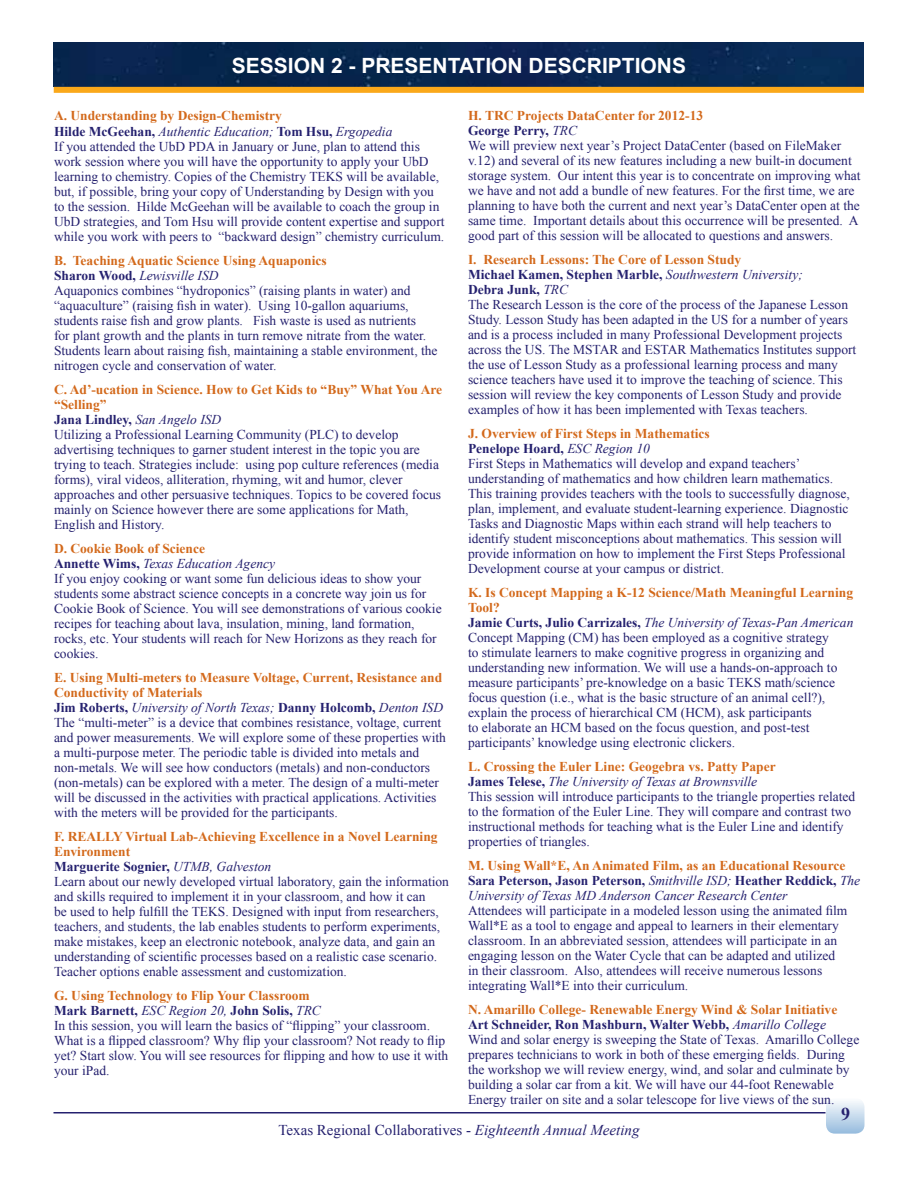
<style>
.page{position:relative;width:918px;height:1188px;background:#fff}
.page>*{position:absolute;margin:0;border:0;box-sizing:border-box;transform-origin:0 0}
.t1{font:700 21px "Arial";color:#fff}
.t2{font:700 18px "Times New Roman";color:#25216f}
.t3{font:15px "Times New Roman";color:#25216f}
.t4{font:13.5px/15px "Times New Roman";color:#25216f}
.t5{font:italic 13.5px/15px "Times New Roman";color:#25216f}
.s1{font-weight:700;color:#d3691b}
.s2{font-weight:700}
.s3{font-style:italic}
.s4{font-weight:700;font-style:normal;color:#d3691b}
.s5{font-weight:700;font-style:normal}
</style>
<div class="page">
<div style="left:826px;top:1098px;width:39px;height:36px;background:linear-gradient(to bottom,#fbfcfd,#9abedf);border-radius:9px"></div>
<hr style="left:53px;top:1112px;width:773px;height:1px;background:#25216f">
<div style="left:54px;top:42px;width:810px;height:45px;background:#082651"></div>
<div style="left:54px;top:87px;width:810px;height:6px;background:#faa81a"></div>
<h1 class="t1" style="left:232px;top:52px;width:456px">SESSION 2 - PRESENTATION DESCRIPTIONS</h1>
<p class="t4" style="left:54px;top:108px;width:392px"><span class="s1">A. Understanding by Design-Chemistry<br></span><span class="s2">Hilde McGeehan,</span> <span class="s3">Authentic Education;</span> <span class="s2">Tom Hsu,</span> <span class="s3">Ergopedia<br></span>If you attended the UbD PDA in January or June, plan to attend this work session where you will have the opportunity to apply your UbD learning to chemistry. Copies of the Chemistry TEKS will be available, but, if possible, bring your copy of Understanding by Design with you to the session. Hilde McGeehan will be available to coach the group in UbD strategies, and Tom Hsu will provide content expertise and support while you work with peers to “backward design” chemistry curriculum.</p>
<p class="t4" style="left:54px;top:253px;width:385px"><span class="s1">B. Teaching Aquatic Science Using Aquaponics<br></span><span class="s2">Sharon Wood,</span> <span class="s3">Lewisville ISD<br></span>Aquaponics combines “hydroponics” (raising plants in water) and “aquaculture” (raising fish in water). Using 10-gallon aquariums, students raise fish and grow plants. Fish waste is used as nutrients<br>for plant growth and the plants in turn remove nitrate from the water.<br>Students learn about raising fish, maintaining a stable environment, the nitrogen cycle and conservation of water.</p>
<p class="t4" style="left:54px;top:382px;width:390px"><span class="s1">C. Ad’-ucation in Science. How to Get Kids to “Buy” What You Are “Selling”<br></span><span class="s2">Jana Lindley,</span> <span class="s3">San Angelo ISD<br></span>Utilizing a Professional Learning Community (PLC) to develop advertising techniques to garner student interest in the topic you are trying to teach. Strategies include: using pop culture references (media forms), viral videos, alliteration, rhyming, wit and humor, clever approaches and other persuasive techniques. Topics to be covered focus mainly on Science however there are some applications for Math, English and History.</p>
<p class="t4" style="left:54px;top:541px;width:389px"><span class="s1">D. Cookie Book of Science<br></span><span class="s2">Annette Wims,</span> <span class="s3">Texas Education Agency<br></span>If you enjoy cooking or want some fun delicious ideas to show your students some abstract science concepts in a concrete way join us for Cookie Book of Science. You will see demonstrations of various cookie recipes for teaching about lava, insulation, mining, land formation, rocks, etc. Your students will reach for New Horizons as they reach for cookies.</p>
<p class="t4" style="left:54px;top:670px;width:393px"><span class="s1">E. Using Multi-meters to Measure Voltage, Current, Resistance and Conductivity of Materials<br></span><span class="s2">Jim Roberts,</span> <span class="s3">University of North Texas;</span> <span class="s2">Danny Holcomb,</span> <span class="s3">Denton ISD </span>The “multi-meter” is a device that combines resistance, voltage, current and power measurements. We will explore some of these properties with a multi-purpose meter. The periodic table is divided into metals and non-metals. We will see how conductors (metals) and non-conductors (non-metals) can be explored with a meter. The design of a multi-meter will be discussed in the activities with practical applications. Activities with the meters will be provided for the participants.</p>
<p class="t4" style="left:54px;top:829px;width:397px"><span class="s1">F. REALLY Virtual Lab-Achieving Excellence in a Novel Learning Environment<br></span><span class="s2">Marguerite Sognier,</span> <span class="s3">UTMB, Galveston<br></span>Learn about our newly developed virtual laboratory, gain the information and skills required to implement it in your classroom, and how it can<br>be used to help fulfill the TEKS. Designed with input from researchers, teachers, and students, the lab enables students to perform experiments, make mistakes, keep an electronic notebook, analyze data, and gain an understanding of scientific processes based on a realistic case scenario.<br>Teacher options enable assessment and customization.</p>
<p class="t4" style="left:54px;top:988px;width:396px"><span class="s1">G. Using Technology to Flip Your Classroom<br></span><span class="s2">Mark Barnett,</span> <span class="s3">ESC Region 20,</span> <span class="s2">John Solis,</span> <span class="s3">TRC<br></span>In this session, you will learn the basics of “flipping” your classroom.<br>What is a flipped classroom? Why flip your classroom? Not ready to flip yet? Start slow. You will see resources for flipping and how to use it with your iPad.</p>
<p class="t4" style="left:468px;top:108px;width:394px"><span class="s1">H. TRC Projects DataCenter for 2012-13<br></span><span class="s2">George Perry,</span> <span class="s3">TRC<br></span>We will preview next year’s Project DataCenter (based on FileMaker v.12) and several of its new features including a new built-in document storage system. Our intent this year is to concentrate on improving what we have and not add a bundle of new features. For the first time, we are planning to have both the current and next year’s DataCenter open at the same time. Important details about this occurrence will be presented. A good part of this session will be allocated to questions and answers.</p>
<p class="t4" style="left:468px;top:252px;width:390px"><span class="s1">I. Research Lessons: The Core of Lesson Study<br></span><span class="s2">Michael Kamen, Stephen Marble,</span> <span class="s3">Southwestern University;<br></span><span class="s2">Debra Junk,</span> <span class="s3">TRC<br></span>The Research Lesson is the core of the process of the Japanese Lesson Study. Lesson Study has been adapted in the US for a number of years and is a process included in many Professional Development projects across the US. The MSTAR and ESTAR Mathematics Institutes support the use of Lesson Study as a professional learning process and many science teachers have used it to improve the teaching of science. This session will review the key components of Lesson Study and provide examples of how it has been implemented with Texas teachers.</p>
<p class="t4" style="left:468px;top:426px;width:383px"><span class="s1">J. Overview of First Steps in Mathematics<br></span><span class="s2">Penelope Hoard,</span> <span class="s3">ESC Region 10<br></span>First Steps in Mathematics will develop and expand teachers’ understanding of mathematics and how children learn mathematics.<br>This training provides teachers with the tools to successfully diagnose, plan, implement, and evaluate student-learning experience. Diagnostic Tasks and Diagnostic Maps within each strand will help teachers to identify student misconceptions about mathematics. This session will provide information on how to implement the First Steps Professional Development course at your campus or district.</p>
<p class="t4" style="left:468px;top:585px;width:387px"><span class="s1">K. Is Concept Mapping a K-12 Science/Math Meaningful Learning Tool?<br></span><span class="s2">Jamie Curts, Julio Carrizales,</span> <span class="s3">The University of Texas-Pan American </span>Concept Mapping (CM) has been employed as a cognitive strategy<br>to stimulate learners to make cognitive progress in organizing and understanding new information. We will use a hands-on-approach to measure participants’ pre-knowledge on a basic TEKS math/science focus question (i.e., what is the basic structure of an animal cell?), explain the process of hierarchical CM (HCM), ask participants<br>to elaborate an HCM based on the focus question, and post-test participants’ knowledge using electronic clickers.</p>
<p class="t4" style="left:468px;top:759px;width:389px"><span class="s1">L. Crossing the Euler Line: Geogebra vs. Patty Paper<br></span><span class="s2">James Telese,</span> <span class="s3">The University of Texas at Brownsville<br></span>This session will introduce participants to the triangle properties related to the formation of the Euler Line. They will compare and contrast two instructional methods for teaching what is the Euler Line and identify properties of triangles.</p>
<p class="t5" style="left:468px;top:858px;width:394px"><span class="s4">M. Using Wall*E, An Animated Film, as an Educational Resource<br></span><span class="s5">Sara Peterson, Jason Peterson,</span> Smithville ISD; <span class="s5">Heather Reddick,</span> The<br>University of Texas MD Anderson Cancer Research Center</p>
<p class="t4" style="left:468px;top:903px;width:381px">Attendees will participate in a modeled lesson using the animated film Wall*E as a tool to engage and appeal to learners in their elementary classroom. In an abbreviated session, attendees will participate in an engaging lesson on the Water Cycle that can be adapted and utilized in their classroom. Also, attendees will receive numerous lessons integrating Wall*E into their curriculum.</p>
<p class="t4" style="left:468px;top:1002px;width:393px"><span class="s1">N. Amarillo College- Renewable Energy Wind &amp; Solar Initiative </span><span class="s2">Art Schneider, Ron Mashburn, Walter Webb,</span> <span class="s3">Amarillo College<br></span>Wind and solar energy is sweeping the State of Texas. Amarillo College prepares technicians to work in both of these emerging fields. During the workshop we will review energy, wind, and solar and culminate by building a solar car from a kit. We will have our 44-foot Renewable Energy trailer on site and a solar telescope for live views of the sun.</p>
<h2 class="t2" style="left:841px;top:1101px;width:10px">9</h2>
<p class="t3" style="left:278px;top:1120px;width:363px">Texas Regional Collaboratives - <span class="s3">Eighteenth Annual Meeting</span></p>
</div>
